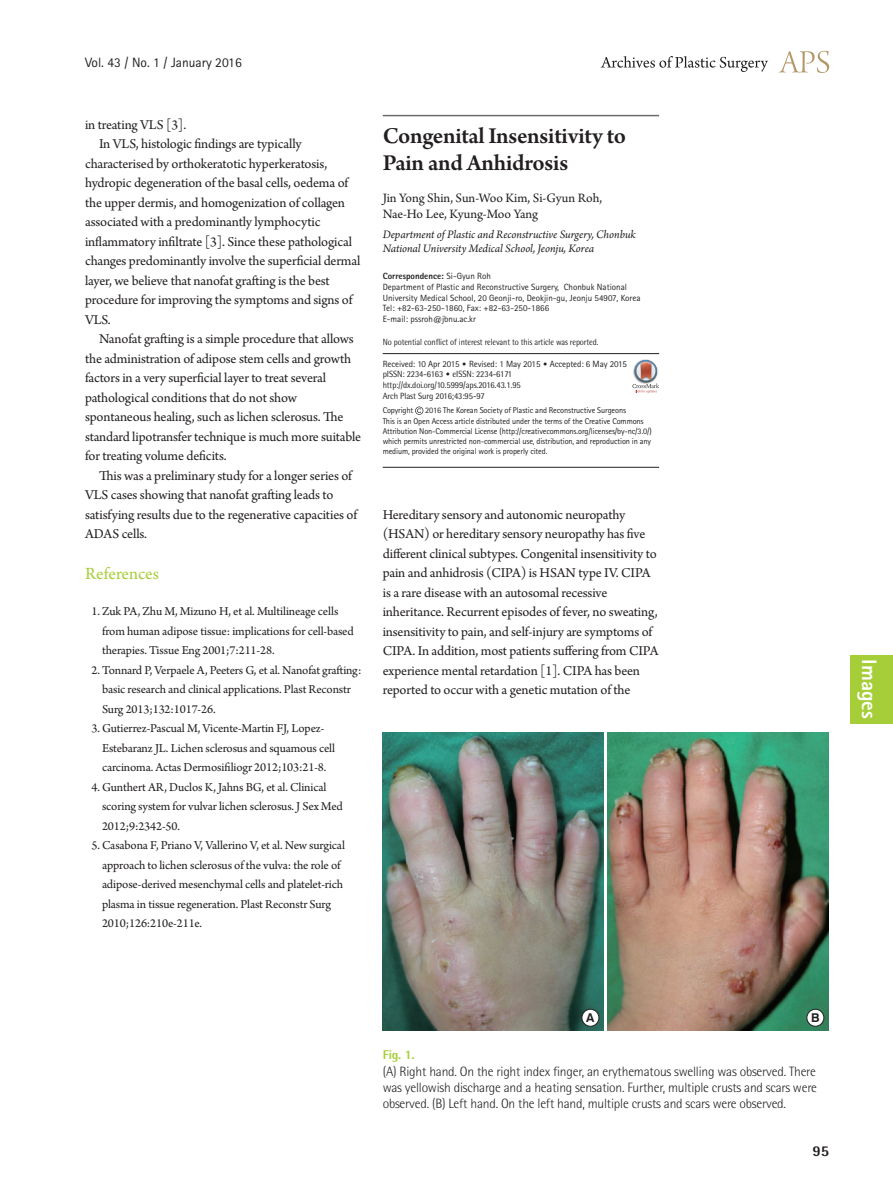
<style>
.page{position:relative;width:893px;height:1191px;background:#fff}
.page>*{position:absolute;margin:0;border:0;box-sizing:border-box;transform-origin:0 0}
.제목{font:600 24px/27px "Arno Pro";letter-spacing:-.01em;color:#231f20}
.논문_분류_옆{font:800 21px "Rotis Sans Serif Std";color:#fff}
.대제목{font:18px "Arno Pro";letter-spacing:-.005em;color:#a6ce39}
.t1{font:800 15px "Rotis Semi Sans Std";color:#231f20}
.본문{font:14.25px/19.5px "Arno Pro";letter-spacing:-.01em;color:#231f20}
.표_그림_설명{font:300 13.5px/16.2px "Rotis Semi Sans Std";letter-spacing:-.015em;color:#231f20;text-align:justify}
.저자{font:13.5px/16.5px "Arno Pro";letter-spacing:-.005em;color:#231f20}
.t2{font:13.5px "Rotis Sans Serif Std";color:#231f20}
.참고문헌_1{font:12.75px/19.5px "Arno Pro";letter-spacing:-.01em;color:#231f20}
.표_그림_설명-2{font:800 12.75px "Rotis Semi Sans Std";color:#a6ce39}
.t3{font:700 12.15px "Swiss 721 BT";color:#231f20}
.소속{font:italic 12px/14.4px "Arno Pro";letter-spacing:-.005em;color:#231f20}
.교신저자주소{font:9px/10.8px "Rotis Sans Serif Std";color:#231f20}
.t4{font:9px/10.8px "Rotis Semi Sans Std";letter-spacing:-.01em;color:#231f20;scale:.95 1}
.t5{font:9px "Rotis Semi Sans Std";letter-spacing:-.01em;color:#231f20;scale:.9 1}
.교신저자주소-2{font:800 9px "Rotis Sans Serif Std";color:#231f20}
.교신저자{font:8.4px/10.1px "Rotis Sans Serif Std";letter-spacing:-.015em;color:#231f20}
.s1{font-weight:400}
.s2{font-family:"Rotis Sans Serif Std"}
.s3{font-family:"DIN Pro";font-weight:300}
</style>
<div class="page">
<svg style="left:779px;top:51px;width:50px;height:22px"></svg>
<svg style="left:601px;top:56px;width:167px;height:16px"></svg>
<hr style="left:383px;top:353px;width:276px;height:1px;background:#231f20">
<hr style="left:383px;top:467px;width:276px;height:1px;background:#231f20">
<svg style="left:415px;top:406px;width:8px;height:9px"></svg>
<hr style="left:383px;top:115px;width:276px;height:1px;background:#6c6d70">
<img style="left:383px;top:733px;width:220px;height:297px">
<img style="left:608px;top:733px;width:220px;height:297px">
<div style="left:582px;top:1009px;width:17px;height:17px;background:#fff;border-radius:50%"></div>
<div style="left:582px;top:1009px;width:17px;height:17px;border:1px solid #231f20;border-radius:50%"></div>
<div style="left:807px;top:1009px;width:17px;height:17px;background:#fff;border-radius:50%"></div>
<div style="left:807px;top:1009px;width:17px;height:17px;border:1px solid #231f20;border-radius:50%"></div>
<div style="left:850px;top:655px;width:43px;height:68px;background:#a6ce39"></div>
<svg style="left:632px;top:360px;width:27px;height:33px"></svg>
<p class="t2" style="left:85px;top:54px;width:158px">Vol. 43 / No. 1 / January 2016</p>
<p class="본문" style="left:85px;top:115px;width:103px">in treating VLS [3].</p>
<p class="본문" style="left:85px;top:135px;width:277px;text-indent:14px">In VLS, histologic findings are typically characterised by orthokeratotic hyperkeratosis, hydropic degeneration of the basal cells, oedema of the upper dermis, and homogenization of collagen associated with a predominantly lymphocytic inflammatory infiltrate [3]. Since these pathological changes predominantly involve the superficial dermal layer, we believe that nanofat grafting is the best procedure for improving the symptoms and signs of VLS.</p>
<p class="본문" style="left:85px;top:330px;width:278px;text-indent:14px">Nanofat grafting is a simple procedure that allows the administration of adipose stem cells and growth factors in a very superficial layer to treat several pathological conditions that do not show spontaneous healing, such as lichen sclerosus. The standard lipotransfer technique is much more suitable for treating volume deficits.</p>
<p class="본문" style="left:85px;top:466px;width:274px;text-indent:14px">This was a preliminary study for a longer series of VLS cases showing that nanofat grafting leads to satisfying results due to the regenerative capacities of ADAS cells.</p>
<p class="대제목" style="left:85px;top:563px;width:75px">References</p>
<p class="참고문헌_1" style="left:102px;top:602px;width:253px;text-indent:-11px">1. Zuk PA, Zhu M, Mizuno H, et al. Multilineage cells from human adipose tissue: implications for cell-based therapies. Tissue Eng 2001;7:211-28.</p>
<p class="참고문헌_1" style="left:102px;top:660px;width:261px;text-indent:-11px">2. Tonnard P, Verpaele A, Peeters G, et al. Nanofat grafting: basic research and clinical applications. Plast Reconstr<br>Surg 2013;132:1017-26.</p>
<p class="참고문헌_1" style="left:102px;top:719px;width:235px;text-indent:-11px">3. Gutierrez-Pascual M, Vicente-Martin FJ, Lopez-<br>Estebaranz JL. Lichen sclerosus and squamous cell carcinoma. Actas Dermosifiliogr 2012;103:21-8.</p>
<p class="참고문헌_1" style="left:102px;top:777px;width:242px;text-indent:-11px">4. Gunthert AR, Duclos K, Jahns BG, et al. Clinical scoring system for vulvar lichen sclerosus. J Sex Med<br>2012;9:2342-50.</p>
<p class="참고문헌_1" style="left:102px;top:836px;width:244px;text-indent:-11px">5. Casabona F, Priano V, Vallerino V, et al. New surgical approach to lichen sclerosus of the vulva: the role of adipose-derived mesenchymal cells and platelet-rich plasma in tissue regeneration. Plast Reconstr Surg 2010;126:210e-211e.</p>
<p class="제목" style="left:383px;top:124px;width:245px">Congenital Insensitivity to<br>Pain and Anhidrosis</p>
<p class="저자" style="left:383px;top:190px;width:221px">Jin Yong Shin, Sun-Woo Kim, Si-Gyun Roh,<br>Nae-Ho Lee, Kyung-Moo Yang</p>
<p class="소속" style="left:383px;top:228px;width:255px">Department of Plastic and Reconstructive Surgery, Chonbuk<br>National University Medical School, Jeonju, Korea</p>
<p class="교신저자주소-2" style="left:383px;top:270px;width:110px">Correspondence: <span class="s1">Si-Gyun Roh</span></p>
<p class="교신저자주소" style="left:383px;top:281px;width:259px">Department of Plastic and Reconstructive Surgery, Chonbuk National<br>University Medical School, 20 Geonji-ro, Deokjin-gu, Jeonju 54907, Korea</p>
<p class="교신저자주소" style="left:383px;top:303px;width:168px">Tel: +82-63-250-1860, Fax: +82-63-250-1866</p>
<p class="교신저자주소" style="left:383px;top:314px;width:95px">E-mail: pssroh@jbnu.ac.kr</p>
<p class="t5" style="left:383px;top:337px;width:241px">No potential conflict of interest relevant to this article was reported.</p>
<p class="t4" style="left:383px;top:358px;width:259px"><span class="s2">Received: 10 Apr 2015</span> <span class="s3">•</span> <span class="s2">Revised: 1 May 2015</span> <span class="s3">•</span> <span class="s2">Accepted: 6 May 2015 </span>pISSN: 2234-6163 <span class="s3">•</span> eISSN: 2234-6171 http://dx.doi.org/10.5999/aps.2016.43.1.95<br>Arch Plast Surg 2016;43:95-97</p>
<p class="교신저자" style="left:383px;top:405px;width:32px">Copyright</p>
<p class="교신저자" style="left:425px;top:405px;width:202px">2016 The Korean Society of Plastic and Reconstructive Surgeons</p>
<p class="교신저자" style="left:383px;top:415px;width:271px">This is an Open Access article distributed under the terms of the Creative Commons Attribution Non-Commercial License (http://creativecommons.org/licenses/by-nc/3.0/) which permits unrestricted non-commercial use, distribution, and reproduction in any medium, provided the original work is properly cited.</p>
<p class="본문" style="left:383px;top:505px;width:277px">Hereditary sensory and autonomic neuropathy (HSAN) or hereditary sensory neuropathy has five different clinical subtypes. Congenital insensitivity to pain and anhidrosis (CIPA) is HSAN type IV. CIPA is a rare disease with an autosomal recessive inheritance. Recurrent episodes of fever, no sweating, insensitivity to pain, and self-injury are symptoms of CIPA. In addition, most patients suffering from CIPA experience mental retardation [1]. CIPA has been reported to occur with a genetic mutation of the</p>
<p class="논문_분류_옆" style="left:882px;top:659px;width:61px;rotate:90deg">Images</p>
<p class="t3" style="left:586px;top:1010px;width:10px">A</p>
<p class="t3" style="left:811px;top:1010px;width:10px">B</p>
<p class="표_그림_설명-2" style="left:383px;top:1046px;width:33px">Fig. 1.</p>
<p class="표_그림_설명" style="left:383px;top:1063px;width:436px">(A) Right hand. On the right index finger, an erythematous swelling was observed. There was yellowish discharge and a heating sensation. Further, multiple crusts and scars were observed. (B) Left hand. On the left hand, multiple crusts and scars were observed.</p>
<p class="t1" style="left:812px;top:1141px;width:18px">95</p>
</div>
